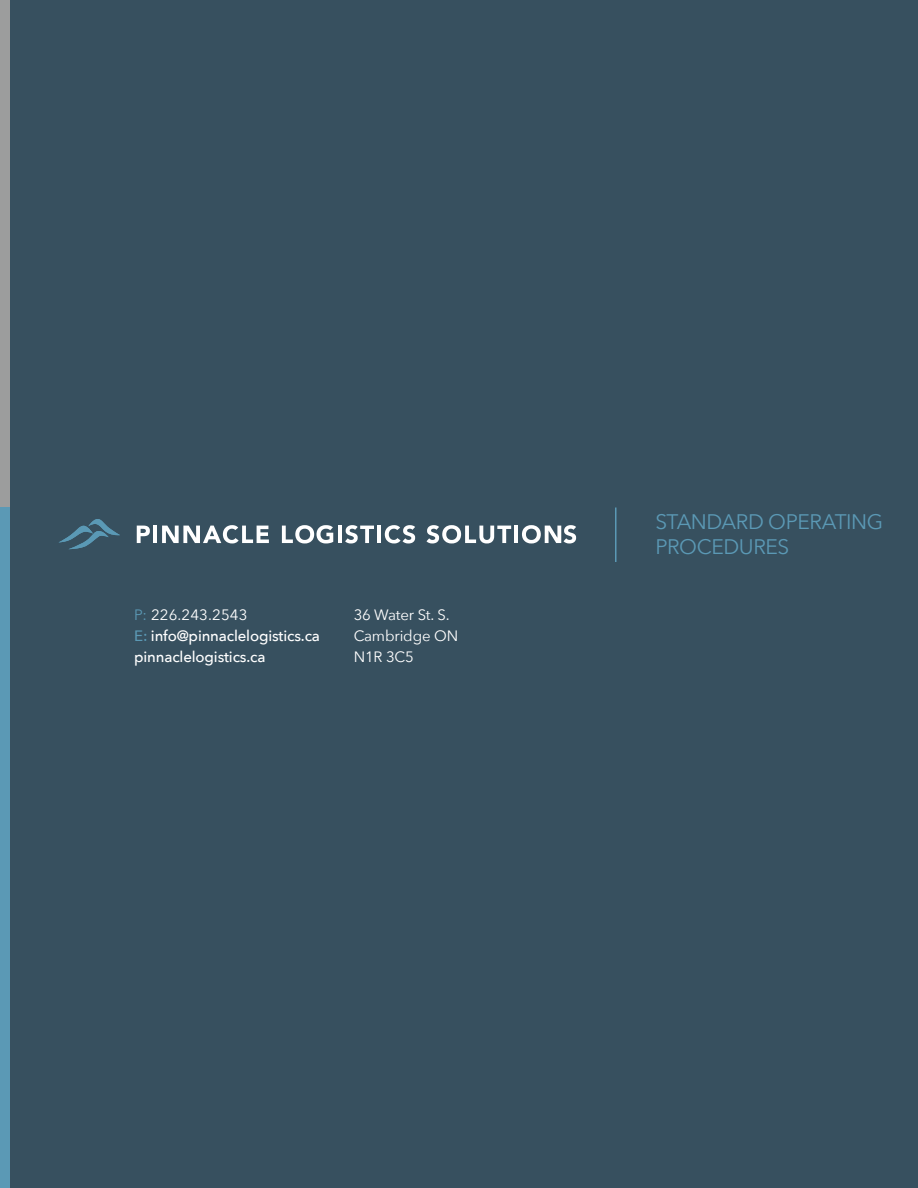
<style>
.page{position:relative;width:918px;height:1188px;background:#37505f}
.page>*{position:absolute;margin:0;border:0;box-sizing:border-box;transform-origin:0 0}
.t1{font:21px/25.2px "Avenir Next";letter-spacing:-.02em;color:#5b99b5}
.t2{font:500 15px/21px "Avenir Next";letter-spacing:-.01em;color:#fff}
.t3{font:15px/21px "Avenir Next";letter-spacing:-.01em;color:#fff}
.s1{font-weight:400;color:#5b99b5}
.s2{font-weight:400}
.s3{color:#5b99b5}
</style>
<div class="page">
<div style="left:0;top:0;width:10px;height:1188px;background:#9c9d9d"></div>
<svg style="left:59px;top:519px;width:61px;height:30px"></svg>
<svg style="left:137px;top:526px;width:13px;height:17px"></svg>
<hr style="left:153px;top:526px;width:4px;height:17px;background:#fff">
<svg style="left:162px;top:525px;width:107px;height:18px"></svg>
<svg style="left:282px;top:525px;width:51px;height:18px"></svg>
<hr style="left:338px;top:526px;width:4px;height:17px;background:#fff">
<svg style="left:345px;top:525px;width:29px;height:18px"></svg>
<hr style="left:377px;top:526px;width:4px;height:17px;background:#fff">
<svg style="left:385px;top:525px;width:30px;height:18px"></svg>
<svg style="left:426px;top:525px;width:85px;height:18px"></svg>
<hr style="left:514px;top:526px;width:4px;height:17px;background:#fff">
<svg style="left:522px;top:525px;width:54px;height:18px"></svg>
<div style="left:0;top:508px;width:10px;height:680px;background:#5b99b5"></div>
<hr style="left:615px;top:508px;width:1px;height:54px;background:#5b99b5">
<p class="t2" style="left:134px;top:603px;width:187px"><span class="s1">P:</span> <span class="s2">226.243.2543<br></span><span class="s3">E:</span> info@pinnaclelogistics.ca pinnaclelogistics.ca</p>
<p class="t3" style="left:354px;top:603px;width:106px">36 Water St. S.<br>Cambridge ON<br>N1R 3C5</p>
<h1 class="t1" style="left:655px;top:508px;width:229px">STANDARD OPERATING<br>PROCEDURES</h1>
</div>
